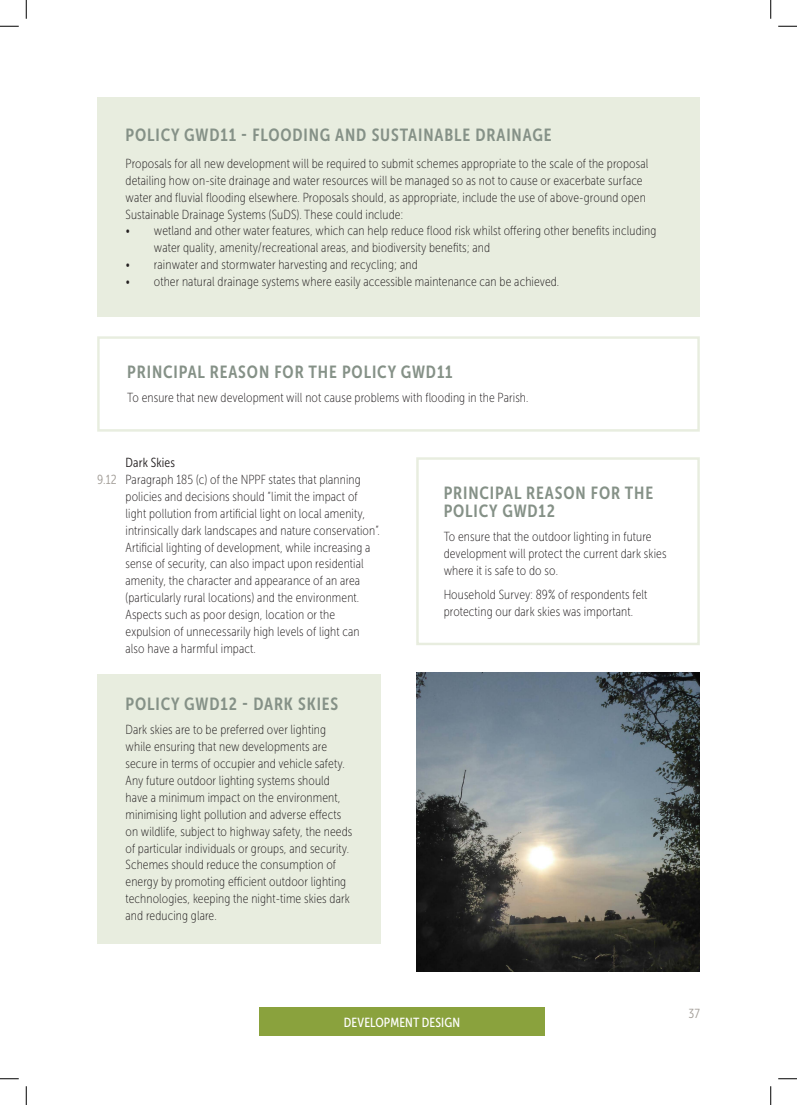
<style>
.page{position:relative;width:797px;height:1105px;background:#fff}
.page>*{position:absolute;margin:0;border:0;box-sizing:border-box;transform-origin:0 0}
.t1{font:17.5px/17.5px "Museo Sans Cond 700";letter-spacing:.05em;color:#859187}
.t2{font:13.12px/16.9px "Museo Sans Cond 100";letter-spacing:.01em;color:#231f20}
.MAP_TEXT{font:13.12px "Museo Sans Cond 500";letter-spacing:.01em;color:#fff}
.t3{font:13.12px "Museo Sans Cond 300";letter-spacing:.01em;color:#231f20}
.t4{font:13.12px "Museo Sans Cond 300";color:#a19c96}
.s1{font-family:"Museo Sans Cond 300";color:#a19c96}
</style>
<div class="page">
<div style="left:97px;top:97px;width:602px;height:220px;background:#e8eddf"></div>
<div style="left:97px;top:674px;width:284px;height:269px;background:#e8eddf"></div>
<img style="left:416px;top:673px;width:283px;height:298px">
<div style="left:259px;top:1008px;width:286px;height:28px;background:#8aa23d"></div>
<svg style="left:0;top:25px;width:19px;height:2px"></svg>
<svg style="left:778px;top:25px;width:19px;height:2px"></svg>
<svg style="left:0;top:1078px;width:19px;height:1px"></svg>
<svg style="left:778px;top:1078px;width:19px;height:1px"></svg>
<svg style="left:25px;top:0;width:2px;height:19px"></svg>
<svg style="left:25px;top:1086px;width:2px;height:19px"></svg>
<svg style="left:770px;top:0;width:1px;height:19px"></svg>
<svg style="left:770px;top:1086px;width:1px;height:19px"></svg>
<p class="t1" style="left:125px;top:126px;width:427px">POLICY GWD11 - FLOODING AND SUSTAINABLE DRAINAGE</p>
<p class="t2" style="left:125px;top:155px;width:524px">Proposals for all new development will be required to submit schemes appropriate to the scale of the proposal detailing how on-site drainage and water resources will be managed so as not to cause or exacerbate surface water and fluvial flooding elsewhere. Proposals should, as appropriate, include the use of above-ground open Sustainable Drainage Systems (SuDS). These could include:</p>
<p class="t2" style="left:154px;top:223px;width:504px;text-indent:-28px">• wetland and other water features, which can help reduce flood risk whilst offering other benefits including water quality, amenity/recreational areas, and biodiversity benefits; and</p>
<p class="t2" style="left:125px;top:256px;width:294px">• rainwater and stormwater harvesting and recycling; and</p>
<p class="t2" style="left:125px;top:273px;width:435px">• other natural drainage systems where easily accessible maintenance can be achieved.</p>
<p class="t1" style="left:127px;top:363px;width:327px">PRINCIPAL REASON FOR THE POLICY GWD11</p>
<p class="t2" style="left:127px;top:389px;width:402px">To ensure that new development will not cause problems with flooding in the Parish.</p>
<p class="t3" style="left:125px;top:455px;width:51px">Dark Skies</p>
<p class="t2" style="left:125px;top:471px;width:256px;text-indent:-28px"><span class="s1">9.12</span> Paragraph 185 (c) of the NPPF states that planning policies and decisions should “limit the impact of light pollution from artificial light on local amenity, intrinsically dark landscapes and nature conservation”.<br>Artificial lighting of development, while increasing a sense of security, can also impact upon residential amenity, the character and appearance of an area (particularly rural locations) and the environment.<br>Aspects such as poor design, location or the expulsion of unnecessarily high levels of light can also have a harmful impact.</p>
<p class="t1" style="left:125px;top:695px;width:214px">POLICY GWD12 - DARK SKIES</p>
<p class="t2" style="left:125px;top:722px;width:228px">Dark skies are to be preferred over lighting while ensuring that new developments are secure in terms of occupier and vehicle safety.<br>Any future outdoor lighting systems should have a minimum impact on the environment, minimising light pollution and adverse effects on wildlife, subject to highway safety, the needs of particular individuals or groups, and security.<br>Schemes should reduce the consumption of energy by promoting efficient outdoor lighting technologies, keeping the night-time skies dark and reducing glare.</p>
<p class="t1" style="left:443px;top:484px;width:211px">PRINCIPAL REASON FOR THE<br>POLICY GWD12</p>
<p class="t2" style="left:443px;top:528px;width:224px">To ensure that the outdoor lighting in future development will protect the current dark skies where it is safe to do so.</p>
<p class="t2" style="left:443px;top:586px;width:205px">Household Survey: 89% of respondents felt protecting our dark skies was important.</p>
<p class="MAP_TEXT" style="left:344px;top:1015px;width:118px">DEVELOPMENT DESIGN</p>
<p class="t4" style="left:688px;top:1006px;width:13px">37</p>
</div>
